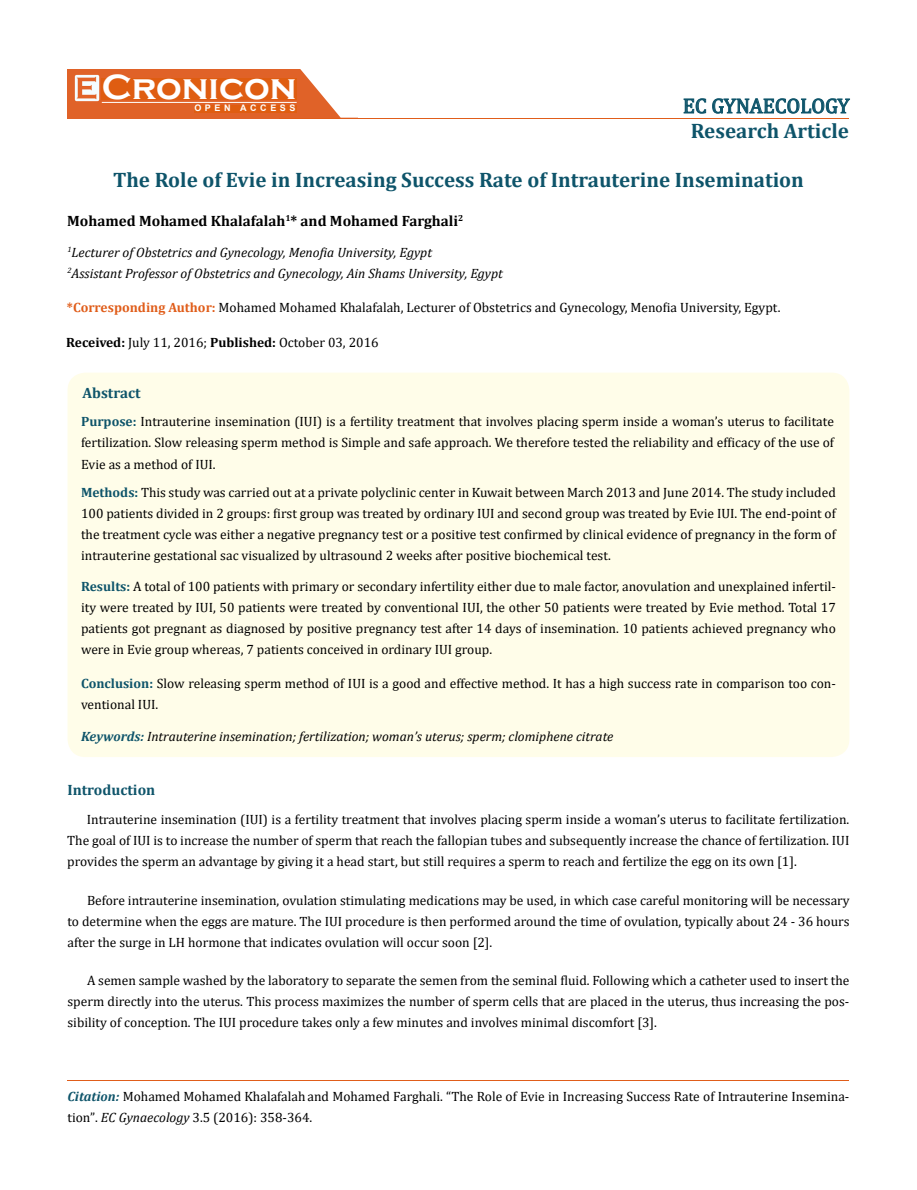
<style>
.page{position:relative;width:917px;height:1190px;background:#fff}
.page>*{position:absolute;margin:0;border:0;box-sizing:border-box;transform-origin:0 0}
.t1{font:700 36px "Copperplate Gothic";color:#fff}
.t2{font:700 21px "Cambria";color:#0e546a}
.t3{font:21px "Cambria";color:#0e546a}
.t4{font:700 15px "Cambria";color:#000}
.t5{font:700 15px "Cambria";color:#0e546a}
.t6{font:13.5px/21px "Cambria";color:#000;text-align:justify}
.t7{font:italic 13.5px/21px "Cambria";color:#000}
.t8{font:700 9px "Arial";letter-spacing:.4em;color:#fff}
.s1{font-weight:700;color:#e05d1a}
.s2{font-weight:700}
.s3{font-weight:700;color:#0e546a}
.s4{font-weight:700;font-style:italic;color:#0e546a}
.s5{font-size:13.35px}
.s6{font-style:italic}
</style>
<div class="page">
<div style="left:67px;top:70px;width:290px;height:49px;background:#e06228"></div>
<svg style="left:300px;top:69px;width:58px;height:49px"></svg>
<img style="left:75px;top:75px;width:24px;height:26px">
<div style="left:102px;top:79px;width:195px;height:21px;background:#df5d11"></div>
<div style="left:194px;top:105px;width:103px;height:7px;background:#df5d11"></div>
<svg style="left:683px;top:98px;width:167px;height:16px"></svg>
<hr style="left:102px;top:102px;width:194px;height:1px;background:#fff">
<hr style="left:279px;top:118px;width:569px;height:1px;background:#e05d1a">
<hr style="left:67px;top:1080px;width:782px;height:1px;background:#e05d1a">
<div style="left:67px;top:372px;width:782px;height:385px;background:#fffde9;border-radius:18px"></div>
<h1 class="t1" style="left:102px;top:68px;width:196px">Cronicon</h1>
<p class="t8" style="left:194px;top:102px;width:103px">OPEN ACCESS</p>
<h2 class="t3" style="left:682px;top:93px;width:168px">EC GYNAECOLOGY</h2>
<h2 class="t2" style="left:690px;top:116px;width:160px">Research Article</h2>
<h2 class="t2" style="left:113px;top:165px;width:692px">The Role of Evie in Increasing Success Rate of Intrauterine Insemination</h2>
<p class="t4" style="left:67px;top:210px;width:397px">Mohamed Mohamed Khalafalah<sup>1</sup>* and Mohamed Farghali<sup>2</sup></p>
<p class="t7" style="left:67px;top:241px;width:437px"><sup>1</sup>Lecturer of Obstetrics and Gynecology, Menofia University, Egypt<br><sup>2</sup>Assistant Professor of Obstetrics and Gynecology, Ain Shams University, Egypt</p>
<p class="t6" style="left:67px;top:297px;width:715px"><span class="s1">*Corresponding Author:</span> Mohamed Mohamed Khalafalah, Lecturer of Obstetrics and Gynecology, Menofia University, Egypt.</p>
<p class="t6" style="left:66px;top:332px;width:314px"><span class="s2">Received:</span> July 11, 2016; <span class="s2">Published:</span> October 03, 2016</p>
<p class="t5" style="left:82px;top:382px;width:60px">Abstract</p>
<p class="t6" style="left:81px;top:411px;width:754px"><span class="s3">Purpose:</span> Intrauterine insemination (IUI) is a fertility treatment that involves placing sperm inside a woman’s uterus to facilitate fertilization. Slow releasing sperm method is Simple and safe approach. We therefore tested the reliability and efficacy of the use of Evie as a method of IUI.</p>
<p class="t6" style="left:81px;top:481px;width:756px"><span class="s3">Methods:</span> This study was carried out at a private polyclinic center in Kuwait between March 2013 and June 2014. The study included 100 patients divided in 2 groups: first group was treated by ordinary IUI and second group was treated by Evie IUI. The end-point of the treatment cycle was either a negative pregnancy test or a positive test confirmed by clinical evidence of pregnancy in the form of intrauterine gestational sac visualized by ultrasound 2 weeks after positive biochemical test.</p>
<p class="t6" style="left:81px;top:576px;width:756px"><span class="s3">Results:</span> A total of 100 patients with primary or secondary infertility either due to male factor, anovulation and unexplained infertil&shy;ity were treated by IUI, 50 patients were treated by conventional IUI, the other 50 patients were treated by Evie method. Total 17 patients got pregnant as diagnosed by positive pregnancy test after 14 days of insemination. 10 patients achieved pregnancy who were in Evie group whereas, 7 patients conceived in ordinary IUI group.</p>
<p class="t6" style="left:81px;top:673px;width:756px"><span class="s3">Conclusion:</span> Slow releasing sperm method of IUI is a good and effective method. It has a high success rate in comparison too con&shy;ventional IUI.</p>
<p class="t7" style="left:81px;top:725px;width:534px"><span class="s3">Keywords:</span> Intrauterine insemination; fertilization; woman’s uterus; sperm; clomiphene citrate</p>
<p class="t5" style="left:67px;top:779px;width:89px">Introduction</p>
<p class="t6" style="left:67px;top:809px;width:783px;text-indent:19px">Intrauterine insemination (IUI) is a fertility treatment that involves placing sperm inside a woman’s uterus to facilitate fertilization.<br>The goal of IUI is to increase the number of sperm that reach the fallopian tubes and subsequently increase the chance of fertilization. IUI provides the sperm an advantage by giving it a head start, but still requires a sperm to reach and fertilize the egg on its own [1].</p>
<p class="t6" style="left:67px;top:890px;width:783px;text-indent:19px">Before intrauterine insemination, ovulation stimulating medications may be used, in which case careful monitoring will be necessary to determine when the eggs are mature. The IUI procedure is then performed around the time of ovulation, typically about 24 - 36 hours after the surge in LH hormone that indicates ovulation will occur soon [2].</p>
<p class="t6" style="left:67px;top:969px;width:783px;text-indent:19px">A semen sample washed by the laboratory to separate the semen from the seminal fluid. Following which a catheter used to insert the sperm directly into the uterus. This process maximizes the number of sperm cells that are placed in the uterus, thus increasing the pos&shy;sibility of conception. The IUI procedure takes only a few minutes and involves minimal discomfort [3].</p>
<p class="t6" style="left:67px;top:1085px;width:783px"><span class="s4">Citation:</span> Mohamed Mohamed Khalafalah and Mohamed Farghali. “The Role of Evie in Increasing Success Rate of Intrauterine Insemina&shy;tion”<span class="s5">.</span> <span class="s6">EC Gynaecology</span> <span class="s5">3</span>.5 (2016): 358-364.</p>
</div>
